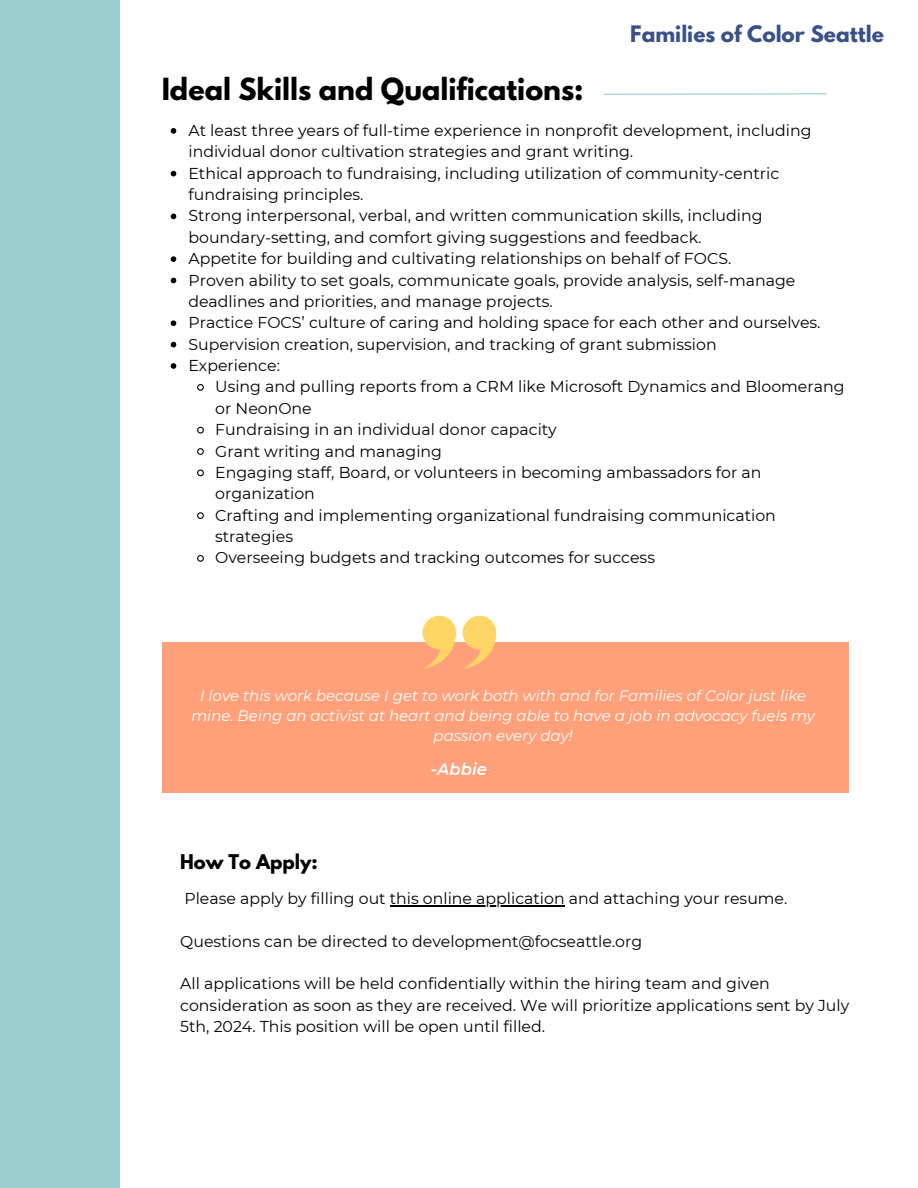
<style>
.page{position:relative;width:918px;height:1188px;background:#fff}
.page>*{position:absolute;margin:0;border:0;box-sizing:border-box;transform-origin:0 0}
.t1{font:700 27px "League Spartan";color:#000}
.t2{font:700 20.1px "League Spartan";color:#395189}
.t3{font:700 18px "League Spartan";color:#000}
.t4{font:italic 600 16.5px "Montserrat";color:#fff}
.t5{font:15.75px/21.3px "Montserrat";color:#000}
.t6{font:italic 15px/20.2px "Montserrat";color:#fff;text-align:center}
</style>
<div class="page">
<div style="left:0;top:0;width:119px;height:1188px;background:#99cfd0"></div>
<div style="left:162px;top:642px;width:686px;height:151px;background:#ffa07a"></div>
<svg style="left:422px;top:616px;width:34px;height:52px"></svg>
<svg style="left:462px;top:616px;width:34px;height:52px"></svg>
<svg style="left:171px;top:128px;width:5px;height:6px"></svg>
<svg style="left:171px;top:171px;width:5px;height:5px"></svg>
<svg style="left:171px;top:214px;width:5px;height:5px"></svg>
<svg style="left:171px;top:256px;width:5px;height:6px"></svg>
<svg style="left:171px;top:278px;width:5px;height:5px"></svg>
<svg style="left:171px;top:320px;width:5px;height:6px"></svg>
<svg style="left:171px;top:342px;width:5px;height:5px"></svg>
<svg style="left:171px;top:363px;width:5px;height:6px"></svg>
<svg style="left:197px;top:384px;width:7px;height:7px"></svg>
<svg style="left:197px;top:426px;width:7px;height:8px"></svg>
<svg style="left:197px;top:448px;width:7px;height:7px"></svg>
<svg style="left:197px;top:469px;width:7px;height:8px"></svg>
<svg style="left:197px;top:512px;width:7px;height:7px"></svg>
<svg style="left:197px;top:555px;width:7px;height:7px"></svg>
<hr style="left:390px;top:905px;width:175px;height:1px;background:#000">
<svg style="left:603px;top:93px;width:224px;height:2px"></svg>
<p class="t1" style="left:162px;top:76px;width:424px">Ideal Skills and Qualifications:</p>
<p class="t2" style="left:630px;top:24px;width:255px">Families of Color Seattle</p>
<p class="t5" style="left:188px;top:120px;width:625px">At least three years of full-time experience in nonprofit development, including individual donor cultivation strategies and grant writing.</p>
<p class="t5" style="left:188px;top:162px;width:592px">Ethical approach to fundraising, including utilization of community-centric fundraising principles.</p>
<p class="t5" style="left:188px;top:205px;width:576px">Strong interpersonal, verbal, and written communication skills, including boundary-setting, and comfort giving suggestions and feedback.</p>
<p class="t5" style="left:188px;top:248px;width:544px">Appetite for building and cultivating relationships on behalf of FOCS.</p>
<p class="t5" style="left:188px;top:269px;width:608px">Proven ability to set goals, communicate goals, provide analysis, self-manage deadlines and priorities, and manage projects.</p>
<p class="t5" style="left:188px;top:312px;width:634px">Practice FOCS’ culture of caring and holding space for each other and ourselves.</p>
<p class="t5" style="left:188px;top:333px;width:530px">Supervision creation, supervision, and tracking of grant submission</p>
<p class="t5" style="left:188px;top:355px;width:93px">Experience:</p>
<p class="t5" style="left:215px;top:376px;width:631px">Using and pulling reports from a CRM like Microsoft Dynamics and Bloomerang or NeonOne</p>
<p class="t5" style="left:215px;top:419px;width:343px">Fundraising in an individual donor capacity</p>
<p class="t5" style="left:215px;top:440px;width:228px">Grant writing and managing</p>
<p class="t5" style="left:215px;top:462px;width:548px">Engaging staff, Board, or volunteers in becoming ambassadors for an organization</p>
<p class="t5" style="left:215px;top:504px;width:562px">Crafting and implementing organizational fundraising communication strategies</p>
<p class="t5" style="left:215px;top:547px;width:441px">Overseeing budgets and tracking outcomes for success</p>
<h2 class="t6" style="left:191px;top:685px;width:625px">I love this work because I get to work both with and for Families of Color just like mine. Being an activist at heart and being able to have a job in advocacy fuels my passion every day!</h2>
<h1 class="t4" style="left:431px;top:759px;width:58px">-Abbie</h1>
<p class="t3" style="left:180px;top:853px;width:139px">How To Apply:</p>
<h3 class="t5" style="left:184px;top:888px;width:605px">Please apply by filling out this online application and attaching your resume.</h3>
<h3 class="t5" style="left:180px;top:930px;width:464px">Questions can be directed to development@focseattle.org</h3>
<h3 class="t5" style="left:180px;top:973px;width:591px">All applications will be held confidentially within the hiring team and given</h3>
<p class="t5" style="left:180px;top:995px;width:671px">consideration as soon as they are received. We will prioritize applications sent by July<br>5th, 2024. This position will be open until filled.</p>
</div>
